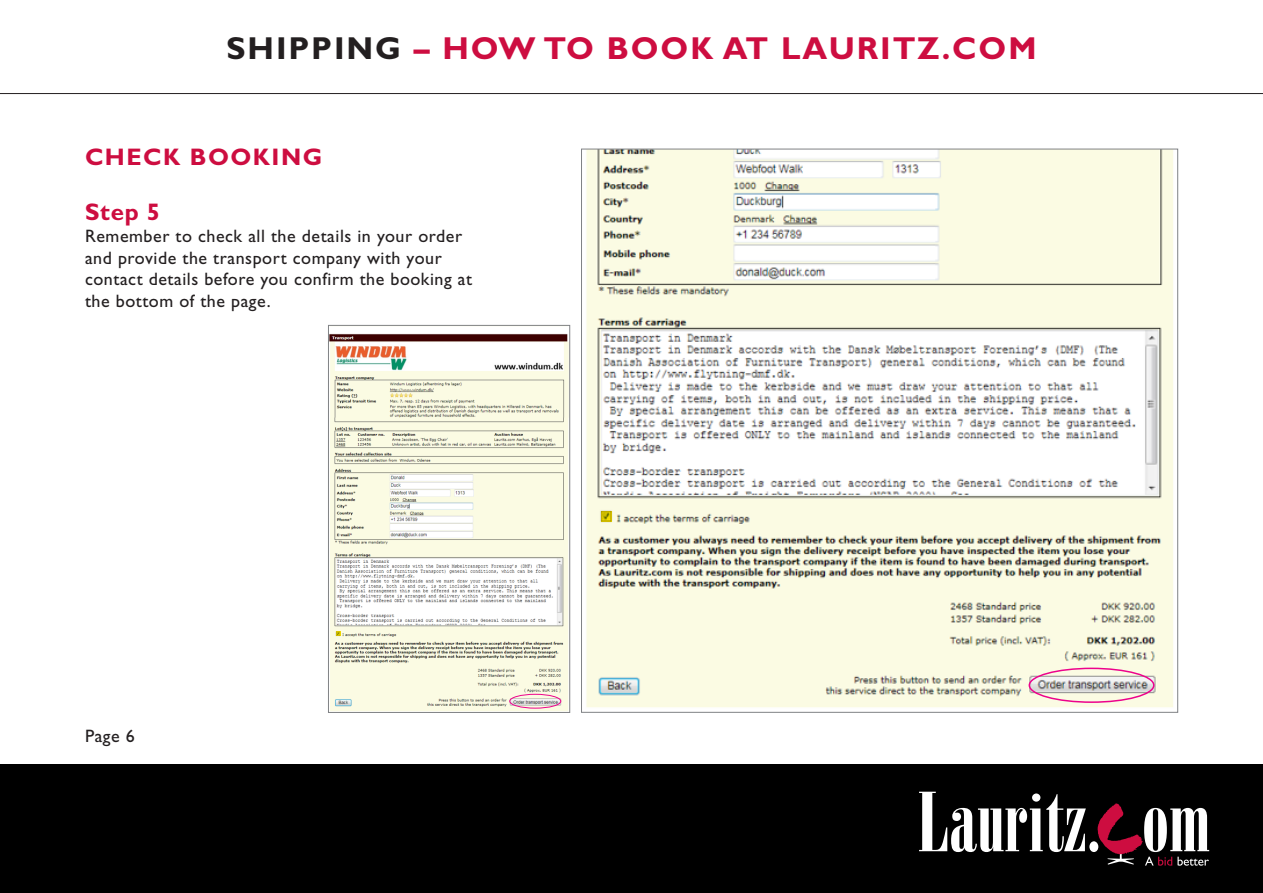
<style>
.page{position:relative;width:1263px;height:893px;background:#fff}
.page>*{position:absolute;margin:0;border:0;box-sizing:border-box;transform-origin:0 0}
.t1{font:700 31.8px "Gill Sans Std";letter-spacing:.06em;color:#cd0d40}
.t2{font:700 24px "Gill Sans Std";letter-spacing:.06em;color:#cd0d40}
.t3{font:18px/21.6px "Gill Sans Std";letter-spacing:.03em;color:#231f20}
.s1{color:#231f20}
</style>
<div class="page">
<img style="left:330px;top:334px;width:238px;height:376px">
<div style="left:328px;top:325px;width:242px;height:387px;border:1px solid #808285"></div>
<div style="left:0;top:764px;width:1263px;height:129px;background:#000"></div>
<svg style="left:919px;top:792px;width:167px;height:60px"></svg>
<div style="left:1089px;top:841px;width:9px;height:11px;background:#fff;border-radius:50%"></div>
<svg style="left:1097px;top:803px;width:112px;height:63px"></svg>
<img style="left:586px;top:151px;width:587px;height:556px">
<hr style="left:0;top:93px;width:1263px;height:1px;background:#231f20">
<div style="left:1028px;top:668px;width:126px;height:35px;border:2px solid #ed028c;border-radius:50%"></div>
<div style="left:509px;top:694px;width:52px;height:14px;border:1px solid #ed028c;border-radius:50%"></div>
<svg style="left:601px;top:511px;width:10px;height:10px"></svg>
<svg style="left:336px;top:631px;width:4px;height:4px"></svg>
<p class="t1" style="left:226px;top:29px;width:811px"><span class="s1">SHIPPING</span> – HOW TO BOOK AT LAURITZ.COM</p>
<p class="t2" style="left:85px;top:143px;width:239px">CHECK BOOKING</p>
<p class="t2" style="left:85px;top:198px;width:76px">Step 5</p>
<p class="t3" style="left:85px;top:225px;width:389px">Remember to check all the details in your order and provide the transport company with your contact details before you confirm the booking at the bottom of the page.</p>
<p class="t3" style="left:85px;top:725px;width:51px">Page 6</p>
</div>
